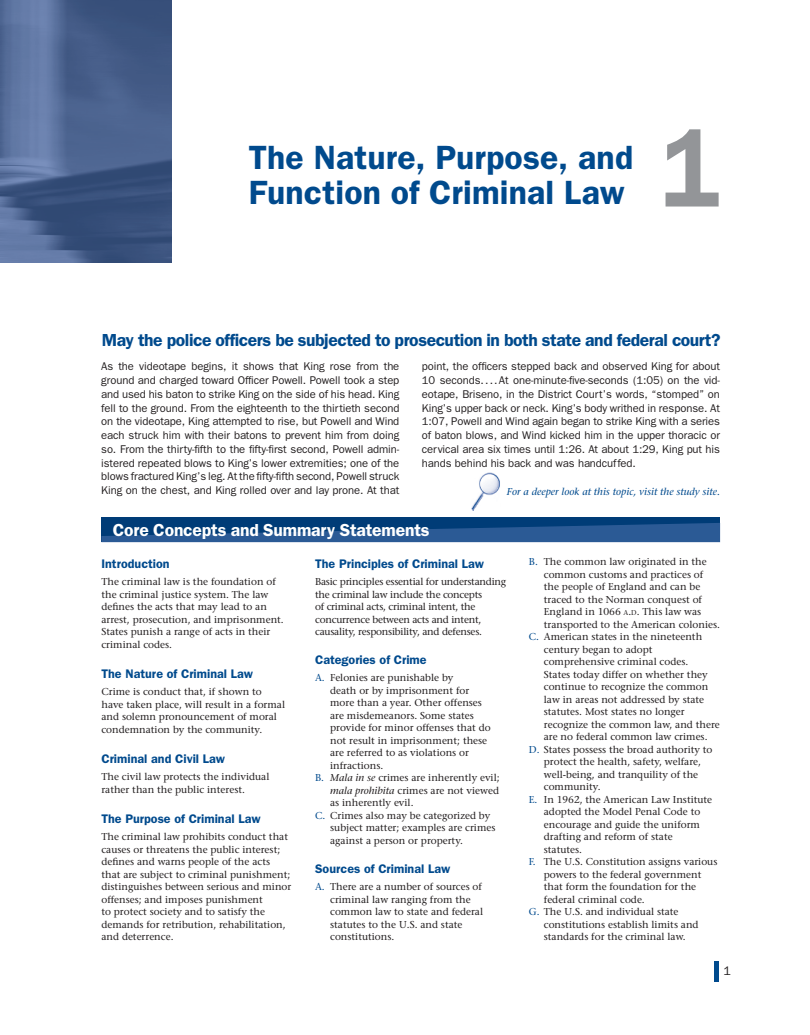
<style>
.page{position:relative;width:810px;height:1035px;background:#fff}
.page>*{position:absolute;margin:0;border:0;box-sizing:border-box;transform-origin:0 0}
.t1{font:600 112.5px "Franklin Gothic";color:#939598;scale:.85 1}
.t2{font:600 33.75px/35px "Franklin Gothic";letter-spacing:.005em;color:#004a8d}
.t3{font:600 17.5px "Franklin Gothic";letter-spacing:-.025em;color:#004a8d}
.t4{font:600 17.5px "Franklin Gothic";letter-spacing:-.01em;color:#fff}
.t5{font:600 12.5px "Franklin Gothic";color:#004a8d}
.t6{font:12.5px "Franklin Gothic";color:#231f20}
.t7{font:11.25px/13.8px "Franklin Gothic";letter-spacing:-.01em;color:#231f20;text-align:justify}
.t8{font:10px/12.5px "Stone Serif";color:#231f20}
.t9{font:10px/12.5px "Stone Serif";letter-spacing:-.025em;color:#231f20}
.t10{font:italic 10px "Stone Serif";color:#004a8d}
.s1{color:#004a8d}
.s2{font-size:7px}
.s3{font-style:inherit}
.s4{font-style:italic}
</style>
<div class="page">
<div style="left:714px;top:961px;width:5px;height:21px;background:#004a8d"></div>
<div style="left:101px;top:518px;width:619px;height:24px;background:#003c77"></div>
<svg style="left:101px;top:523px;width:619px;height:19px"></svg>
<img style="left:0;top:0;width:171px;height:262px">
<img style="left:471px;top:473px;width:29px;height:37px">
<p class="t2" style="left:249px;top:139px;width:386px">The Nature, Purpose, and<br>Function of Criminal Law</p>
<p class="t1" style="left:662px;top:101px;width:69px">1</p>
<p class="t3" style="left:102px;top:330px;width:620px">May the police officers be subjected to prosecution in both state and federal court?</p>
<p class="t7" style="left:101px;top:359px;width:300px">As the videotape begins, it shows that King rose from the ground and charged toward Officer Powell. Powell took a step and used his baton to strike King on the side of his head. King fell to the ground. From the eighteenth to the thirtieth second on the videotape, King attempted to rise, but Powell and Wind each struck him with their batons to prevent him from doing so. From the thirty-fifth to the fifty-first second, Powell admin&shy;istered repeated blows to King’s lower extremities; one of the blows fractured King’s leg. At the fifty-fifth second, Powell struck King on the chest, and King rolled over and lay prone. At that</p>
<p class="t7" style="left:422px;top:359px;width:300px">point, the officers stepped back and observed King for about 10 seconds....At one-minute-five-seconds (1:05) on the vid&shy;eotape, Briseno, in the District Court’s words, “stomped” on King’s upper back or neck. King’s body writhed in response. At 1:07, Powell and Wind again began to strike King with a series of baton blows, and Wind kicked him in the upper thoracic or cervical area six times until 1:26. At about 1:29, King put his hands behind his back and was handcuffed.</p>
<p class="t4" style="left:113px;top:519px;width:318px">Core Concepts and Summary Statements</p>
<p class="t5" style="left:101px;top:556px;width:70px">Introduction</p>
<p class="t8" style="left:101px;top:576px;width:184px">The criminal law is the foundation of the criminal justice system. The law defines the acts that may lead to an arrest, prosecution, and imprisonment.<br>States punish a range of acts in their criminal codes.</p>
<p class="t5" style="left:101px;top:666px;width:153px">The Nature of Criminal Law</p>
<p class="t8" style="left:101px;top:686px;width:185px">Crime is conduct that, if shown to have taken place, will result in a formal and solemn pronouncement of moral condemnation by the community.</p>
<p class="t5" style="left:101px;top:751px;width:125px">Criminal and Civil Law</p>
<p class="t8" style="left:101px;top:771px;width:170px">The civil law protects the individual rather than the public interest.</p>
<p class="t5" style="left:101px;top:811px;width:161px">The Purpose of Criminal Law</p>
<p class="t8" style="left:101px;top:831px;width:191px">The criminal law prohibits conduct that causes or threatens the public interest; defines and warns people of the acts that are subject to criminal punishment; distinguishes between serious and minor offenses; and imposes punishment<br>to protect society and to satisfy the demands for retribution, rehabilitation, and deterrence.</p>
<p class="t10" style="left:507px;top:486px;width:215px">For a deeper look at this topic, visit the study site.</p>
<p class="t8" style="left:529px;top:555px;width:179px"><span class="s1">B.</span> The common law originated in the</p>
<p class="t8" style="left:544px;top:568px;width:161px">common customs and practices of</p>
<p class="t8" style="left:544px;top:580px;width:158px">the people of England and can be</p>
<p class="t8" style="left:544px;top:593px;width:160px">traced to the Norman conquest of</p>
<p class="t8" style="left:544px;top:605px;width:159px">England in 1066 <span class="s2">a</span><span class="s3">.</span><span class="s2">d</span><span class="s3">.</span> This law was</p>
<p class="t8" style="left:544px;top:618px;width:178px">transported to the American colonies.</p>
<p class="t8" style="left:529px;top:630px;width:175px"><span class="s1">C.</span> American states in the nineteenth</p>
<p class="t8" style="left:544px;top:643px;width:110px">century began to adopt</p>
<p class="t8" style="left:544px;top:655px;width:146px">comprehensive criminal codes.</p>
<p class="t8" style="left:544px;top:668px;width:165px">States today differ on whether they</p>
<p class="t8" style="left:544px;top:680px;width:166px">continue to recognize the common</p>
<p class="t8" style="left:544px;top:693px;width:162px">law in areas not addressed by state</p>
<p class="t8" style="left:544px;top:705px;width:142px">statutes. Most states no longer</p>
<p class="t8" style="left:544px;top:718px;width:178px">recognize the common law, and there</p>
<p class="t8" style="left:544px;top:730px;width:165px">are no federal common law crimes.</p>
<p class="t8" style="left:529px;top:743px;width:185px"><span class="s1">D.</span> States possess the broad authority to</p>
<p class="t8" style="left:544px;top:755px;width:159px">protect the health, safety, welfare,</p>
<p class="t8" style="left:544px;top:768px;width:156px">well-being, and tranquility of the</p>
<p class="t8" style="left:544px;top:780px;width:58px">community.</p>
<p class="t8" style="left:529px;top:793px;width:185px"><span class="s1">E.</span> In 1962, the American Law Institute</p>
<p class="t8" style="left:544px;top:805px;width:158px">adopted the Model Penal Code to</p>
<p class="t8" style="left:544px;top:818px;width:158px">encourage and guide the uniform</p>
<p class="t8" style="left:544px;top:830px;width:130px">drafting and reform of state</p>
<p class="t8" style="left:544px;top:843px;width:40px">statutes.</p>
<p class="t8" style="left:529px;top:855px;width:190px"><span class="s1">F.</span> The U.S. Constitution assigns various</p>
<p class="t8" style="left:544px;top:868px;width:159px">powers to the federal government</p>
<p class="t8" style="left:544px;top:880px;width:154px">that form the foundation for the</p>
<p class="t8" style="left:544px;top:893px;width:102px">federal criminal code.</p>
<p class="t8" style="left:529px;top:905px;width:151px"><span class="s1">G.</span> The U.S. and individual state</p>
<p class="t8" style="left:544px;top:918px;width:156px">constitutions establish limits and</p>
<p class="t8" style="left:544px;top:930px;width:143px">standards for the criminal law.</p>
<p class="t5" style="left:315px;top:556px;width:170px">The Principles of Criminal Law</p>
<p class="t9" style="left:315px;top:576px;width:193px">Basic principles essential for understanding the criminal law include the concepts<br>of criminal acts, criminal intent, the concurrence between acts and intent, causality, responsibility, and defenses.</p>
<p class="t5" style="left:315px;top:652px;width:113px">Categories of Crime</p>
<p class="t8" style="left:315px;top:672px;width:140px"><span class="s1">A.</span> Felonies are punishable by</p>
<p class="t8" style="left:330px;top:684px;width:141px">death or by imprisonment for</p>
<p class="t8" style="left:330px;top:697px;width:153px">more than a year. Other offenses</p>
<p class="t8" style="left:330px;top:709px;width:145px">are misdemeanors. Some states</p>
<p class="t8" style="left:330px;top:722px;width:162px">provide for minor offenses that do</p>
<p class="t8" style="left:330px;top:734px;width:159px">not result in imprisonment; these</p>
<p class="t8" style="left:330px;top:747px;width:140px">are referred to as violations or</p>
<p class="t8" style="left:330px;top:759px;width:55px">infractions.</p>
<p class="t8" style="left:315px;top:772px;width:186px"><span class="s1">B.</span> <span class="s4">Mala in se</span> crimes are inherently evil;</p>
<p class="t8" style="left:330px;top:784px;width:170px"><span class="s4">mala prohibita</span> crimes are not viewed</p>
<p class="t8" style="left:330px;top:797px;width:85px">as inherently evil.</p>
<p class="t8" style="left:315px;top:809px;width:177px"><span class="s1">C.</span> Crimes also may be categorized by</p>
<p class="t8" style="left:330px;top:822px;width:167px">subject matter; examples are crimes</p>
<p class="t8" style="left:330px;top:834px;width:134px">against a person or property.</p>
<p class="t5" style="left:315px;top:861px;width:137px">Sources of Criminal Law</p>
<p class="t8" style="left:330px;top:881px;width:154px;text-indent:-15px"><span class="s1">A.</span> There are a number of sources of criminal law ranging from the common law to state and federal statutes to the U.S. and state constitutions.</p>
<p class="t6" style="left:724px;top:964px;width:9px">1</p>
</div>
